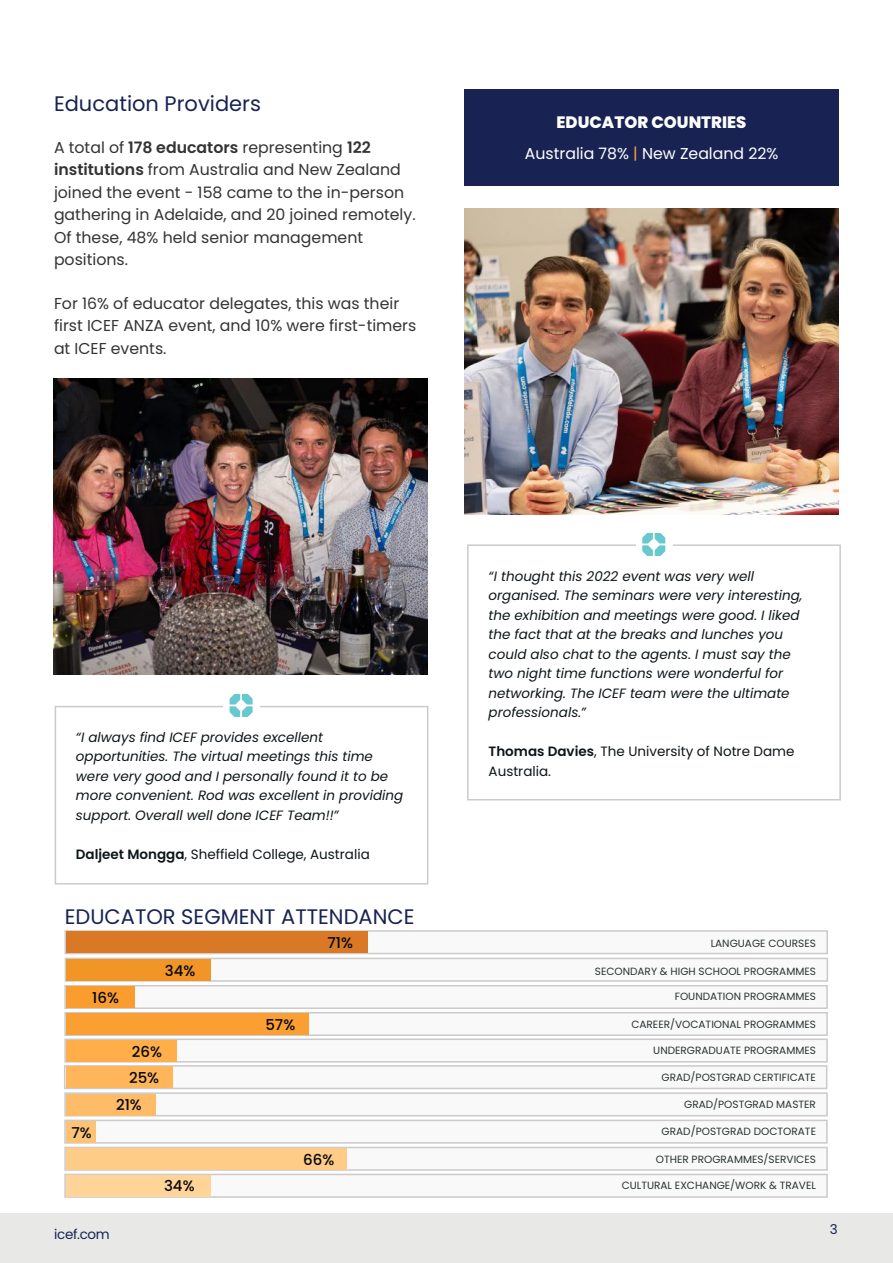
<style>
.page{position:relative;width:893px;height:1263px;background:#fff}
.page>*{position:absolute;margin:0;border:0;box-sizing:border-box;transform-origin:0 0}
.t1{font:21px "Poppins";color:#182353}
.t2{font:800 16.5px "Poppins";color:#fff}
.t3{font:15.75px/22.5px "Poppins";color:#333}
.t4{font:15.75px "Poppins";color:#fff}
.t5{font:500 15px "Poppins";color:#05060b}
.t6{font:italic 13.5px/19.5px "Poppins";color:#0e1518}
.t7{font:13.5px/19.5px "Poppins";color:#0e1518}
.t8{font:13.5px "Poppins";letter-spacing:-.025em;color:#182353}
.t9{font:10.5px "Poppins";color:#2a3232}
.s1{font-weight:600}
.s2{color:#fc9f35}
</style>
<div class="page">
<div style="left:0;top:1213px;width:893px;height:50px;background:#e8e8e7"></div>
<div style="left:465px;top:89px;width:374px;height:97px;background:#182353"></div>
<img style="left:54px;top:378px;width:373px;height:297px">
<div style="left:55px;top:706px;width:373px;height:178px;border:2px solid #cbcacc"></div>
<div style="left:223px;top:701px;width:37px;height:12px;background:#fff"></div>
<svg style="left:230px;top:694px;width:23px;height:23px"></svg>
<img style="left:465px;top:208px;width:373px;height:306px">
<div style="left:64px;top:1012px;width:764px;height:24px;background:#f9f9f9;border:2px solid #cbcacc"></div>
<div style="left:64px;top:1038px;width:764px;height:24px;background:#f9f9f9;border:2px solid #cbcacc"></div>
<div style="left:64px;top:1065px;width:763px;height:24px;background:#f9f9f9;border:2px solid #cbcacc"></div>
<div style="left:64px;top:1092px;width:764px;height:24px;background:#f9f9f9;border:2px solid #cbcacc"></div>
<div style="left:64px;top:1119px;width:764px;height:25px;background:#f9f9f9;border:2px solid #cbcacc"></div>
<div style="left:64px;top:1174px;width:764px;height:24px;background:#f9f9f9;border:2px solid #cbcacc"></div>
<div style="left:66px;top:1175px;width:145px;height:21px;background:#fed499"></div>
<div style="left:64px;top:1147px;width:764px;height:24px;background:#f9f9f9;border:2px solid #cbcacc"></div>
<div style="left:66px;top:1148px;width:281px;height:21px;background:#fecc86"></div>
<div style="left:66px;top:1121px;width:30px;height:21px;background:#fcc377"></div>
<div style="left:66px;top:1094px;width:90px;height:21px;background:#febb68"></div>
<div style="left:66px;top:1066px;width:107px;height:22px;background:#ffb65a"></div>
<div style="left:66px;top:1040px;width:111px;height:21px;background:#ffae49"></div>
<div style="left:66px;top:1013px;width:243px;height:21px;background:#fc9f33"></div>
<div style="left:64px;top:985px;width:764px;height:24px;background:#f9f9f9;border:2px solid #cbcacc"></div>
<div style="left:66px;top:986px;width:68px;height:21px;background:#fb9d2e"></div>
<div style="left:65px;top:958px;width:763px;height:24px;background:#f9f9f9;border:2px solid #cbcacc"></div>
<div style="left:66px;top:959px;width:145px;height:21px;background:#f19526"></div>
<div style="left:65px;top:930px;width:763px;height:24px;background:#f9f9f9;border:2px solid #cbcacc"></div>
<div style="left:66px;top:931px;width:302px;height:22px;background:#da7925"></div>
<div style="left:467px;top:544px;width:374px;height:256px;border:2px solid #cbcacc"></div>
<div style="left:636px;top:540px;width:36px;height:12px;background:#fff"></div>
<svg style="left:642px;top:533px;width:23px;height:23px"></svg>
<h1 class="t1" style="left:54px;top:92px;width:209px">Education Providers</h1>
<p class="t3" style="left:54px;top:136px;width:363px">A total of <span class="s1">178 educators</span> representing <span class="s1">122 institutions</span> from Australia and New Zealand joined the event - 158 came to the in-person gathering in Adelaide, and 20 joined remotely.<br>Of these, 48% held senior management positions.</p>
<p class="t3" style="left:54px;top:292px;width:364px">For 16% of educator delegates, this was their first ICEF ANZA event, and 10% were first-timers at ICEF events.</p>
<p class="t2" style="left:556px;top:112px;width:191px">EDUCATOR COUNTRIES</p>
<p class="t4" style="left:525px;top:144px;width:255px">Australia 78% <span class="s2">|</span> New Zealand 22%</p>
<p class="t6" style="left:76px;top:727px;width:329px">“I always find ICEF provides excellent opportunities. The virtual meetings this time were very good and I personally found it to be more convenient. Rod was excellent in providing support. Overall well done ICEF Team!!”</p>
<p class="t7" style="left:76px;top:844px;width:295px"><span class="s1">Daljeet Mongga</span>, Sheffield College, Australia</p>
<h1 class="t1" style="left:65px;top:904px;width:351px">EDUCATOR SEGMENT ATTENDANCE</h1>
<p class="t5" style="left:92px;top:989px;width:28px">16%</p>
<p class="t5" style="left:165px;top:962px;width:32px">34%</p>
<p class="t5" style="left:72px;top:1124px;width:22px">7%</p>
<p class="t5" style="left:132px;top:1042px;width:32px">26%</p>
<p class="t5" style="left:129px;top:1069px;width:32px">25%</p>
<p class="t5" style="left:116px;top:1096px;width:27px">21%</p>
<p class="t5" style="left:265px;top:1016px;width:31px">57%</p>
<p class="t5" style="left:328px;top:934px;width:27px">71%</p>
<p class="t5" style="left:303px;top:1151px;width:33px">66%</p>
<p class="t6" style="left:489px;top:566px;width:315px">“I thought this 2022 event was very well organised. The seminars were very interesting, the exhibition and meetings were good. I liked the fact that at the breaks and lunches you could also chat to the agents. I must say the two night time functions were wonderful for networking. The ICEF team were the ultimate professionals.”</p>
<p class="t7" style="left:489px;top:742px;width:307px"><span class="s1">Thomas Davies</span>, The University of Notre Dame<br>Australia.</p>
<p class="t9" style="left:711px;top:937px;width:107px">LANGUAGE COURSES</p>
<p class="t9" style="left:595px;top:965px;width:223px">SECONDARY &amp; HIGH SCHOOL PROGRAMMES</p>
<p class="t9" style="left:675px;top:990px;width:143px">FOUNDATION PROGRAMMES</p>
<p class="t9" style="left:631px;top:1018px;width:186px">CAREER/VOCATIONAL PROGRAMMES</p>
<p class="t9" style="left:653px;top:1044px;width:164px">UNDERGRADUATE PROGRAMMES</p>
<p class="t9" style="left:662px;top:1071px;width:156px">GRAD/POSTGRAD CERTIFICATE</p>
<p class="t9" style="left:684px;top:1098px;width:133px">GRAD/POSTGRAD MASTER</p>
<p class="t9" style="left:662px;top:1125px;width:156px">GRAD/POSTGRAD DOCTORATE</p>
<p class="t9" style="left:656px;top:1153px;width:162px">OTHER PROGRAMMES/SERVICES</p>
<p class="t5" style="left:164px;top:1177px;width:32px">34%</p>
<p class="t9" style="left:622px;top:1179px;width:196px">CULTURAL EXCHANGE/WORK &amp; TRAVEL</p>
<p class="t8" style="left:54px;top:1226px;width:57px">icef.com</p>
<p class="t8" style="left:830px;top:1221px;width:9px">3</p>
</div>
